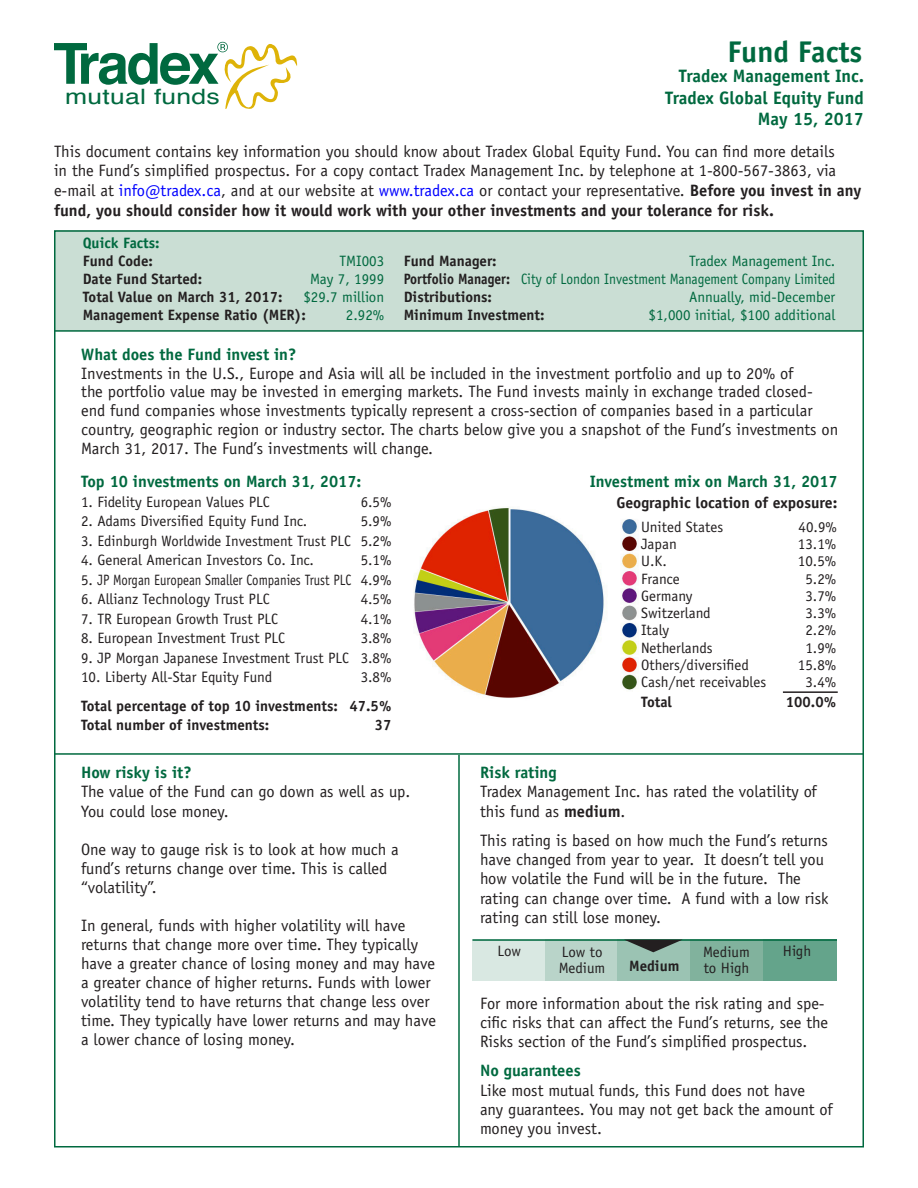
<style>
.page{position:relative;width:918px;height:1188px;background:#fff}
.page>*{position:absolute;margin:0;border:0;box-sizing:border-box;transform-origin:0 0}
.t1{font:700 30px "Officina Sans Std";color:#00693f}
.t2{font:21.15px "Helvetica";letter-spacing:.01em;color:#00693f;scale:1.25 1}
.t3{font:700 18px "Officina Sans Std";color:#00693f}
.t4{font:16.5px/19px "Officina Sans Std";color:#231f20}
.t5{font:700 16.5px "Officina Sans Std";color:#00693f}
.t6{font:700 15.75px "Officina Sans Std";color:#231f20}
.t7{font:15px "Officina Sans Std";color:#231f20}
.t8{font:700 15px "Officina Sans Std";color:#231f20}
.t9{font:15px "Officina Sans Std";color:#00693f}
.t10{font:15px "Officina Sans Std";color:#00693f;scale:.9 1}
.t11{font:15px "Officina Sans Std";letter-spacing:-.02em;color:#00693f}
.t12{font:700 15px "Officina Sans Std";color:#00693f}
.s1{color:#00f}
.s2{font-weight:700}
.s3{font-weight:700;color:#231f20}
</style>
<div class="page">
<div style="left:54px;top:230px;width:810px;height:101px;background:#caded4"></div>
<img style="left:413px;top:507px;width:226px;height:191px">
<hr style="left:54px;top:330px;width:810px;height:2px;background:#00693f">
<hr style="left:783px;top:691px;width:55px;height:2px;background:#231f20">
<hr style="left:54px;top:753px;width:810px;height:2px;background:#00693f">
<hr style="left:458px;top:755px;width:2px;height:391px;background:#00693f">
<div style="left:472px;top:939px;width:74px;height:42px;background:#d9e8e2"></div>
<div style="left:545px;top:939px;width:74px;height:42px;background:#b9d4c9"></div>
<div style="left:618px;top:939px;width:73px;height:42px;background:#9bc3b3"></div>
<div style="left:690px;top:939px;width:74px;height:42px;background:#81b29d"></div>
<div style="left:763px;top:939px;width:73px;height:42px;background:#64a48b"></div>
<hr style="left:472px;top:939px;width:365px;height:2px;background:#00693f">
<svg style="left:54px;top:41px;width:244px;height:68px"></svg>
<svg style="left:624px;top:939px;width:59px;height:2px"></svg>
<p class="t1" style="left:727px;top:34px;width:136px">Fund Facts</p>
<p class="t3" style="left:679px;top:65px;width:187px">Tradex Management Inc.</p>
<p class="t3" style="left:665px;top:86px;width:200px">Tradex Global Equity Fund</p>
<p class="t3" style="left:758px;top:108px;width:108px">May 15, 2017</p>
<p class="t4" style="left:54px;top:141px;width:809px;line-height:19.8px">This document contains key information you should know about Tradex Global Equity Fund. You can find more details<br>in the Fund’s simplified prospectus. For a copy contact Tradex Management Inc. by telephone at 1-800-567-3863, via e-mail at <span class="s1">info@tradex.ca</span>, and at our website at <span class="s1">www.tradex.ca</span> or contact your representative. <span class="s2">Before you invest in any fund, you should consider how it would work with your other investments and your tolerance for risk.</span></p>
<p class="t2" style="left:65px;top:80px;width:125px">mutual funds</p>
<p class="t12" style="left:83px;top:233px;width:78px">Quick Facts:</p>
<p class="t8" style="left:83px;top:251px;width:72px">Fund Code:</p>
<p class="t9" style="left:340px;top:252px;width:46px">TMI003</p>
<p class="t8" style="left:404px;top:251px;width:95px">Fund Manager:</p>
<p class="t11" style="left:689px;top:252px;width:148px">Tradex Management Inc.</p>
<p class="t8" style="left:83px;top:269px;width:121px">Date Fund Started:</p>
<p class="t9" style="left:310px;top:270px;width:76px">May 7, 1999</p>
<p class="t10" style="left:404px;top:270px;width:481px"><span class="s3">Portfolio Manager:</span> City of London Investment Management Company Limited</p>
<p class="t8" style="left:83px;top:287px;width:201px">Total Value on March 31, 2017:</p>
<p class="t9" style="left:303px;top:288px;width:82px">$29.7 million</p>
<p class="t8" style="left:404px;top:287px;width:90px">Distributions:</p>
<p class="t9" style="left:689px;top:288px;width:148px">Annually, mid-December</p>
<p class="t8" style="left:83px;top:305px;width:225px">Management Expense Ratio (MER):</p>
<p class="t9" style="left:346px;top:306px;width:40px">2.92%</p>
<p class="t8" style="left:404px;top:305px;width:142px">Minimum Investment:</p>
<p class="t9" style="left:649px;top:306px;width:188px">$1,000 initial, $100 additional</p>
<p class="t5" style="left:81px;top:344px;width:217px">What does the Fund invest in?</p>
<p class="t4" style="left:81px;top:364px;width:759px">Investments in the U.S., Europe and Asia will all be included in the investment portfolio and up to 20% of<br>the portfolio value may be invested in emerging markets. The Fund invests mainly in exchange traded closed&shy;end fund companies whose investments typically represent a cross-section of companies based in a particular country, geographic region or industry sector. The charts below give you a snapshot of the Fund’s investments on March 31, 2017. The Fund’s investments will change.</p>
<p class="t5" style="left:81px;top:472px;width:282px">Top 10 investments on March 31, 2017:</p>
<p class="t7" style="left:81px;top:493px;width:190px">1. Fidelity European Values PLC</p>
<p class="t7" style="left:361px;top:493px;width:32px">6.5%</p>
<p class="t7" style="left:81px;top:513px;width:228px">2. Adams Diversified Equity Fund Inc.</p>
<p class="t7" style="left:361px;top:513px;width:32px">5.9%</p>
<p class="t7" style="left:81px;top:532px;width:312px">3. Edinburgh Worldwide Investment Trust PLC 5.2%</p>
<p class="t7" style="left:81px;top:552px;width:235px">4. General American Investors Co. Inc.</p>
<p class="t7" style="left:361px;top:552px;width:32px">5.1%</p>
<p class="t7" style="left:81px;top:571px;width:312px">5. JP Morgan European Smaller Companies Trust PLC 4.9%</p>
<p class="t7" style="left:81px;top:591px;width:190px">6. Allianz Technology Trust PLC</p>
<p class="t7" style="left:361px;top:591px;width:32px">4.5%</p>
<p class="t7" style="left:81px;top:610px;width:199px">7. TR European Growth Trust PLC</p>
<p class="t7" style="left:361px;top:610px;width:32px">4.1%</p>
<p class="t7" style="left:81px;top:630px;width:206px">8. European Investment Trust PLC</p>
<p class="t7" style="left:361px;top:630px;width:32px">3.8%</p>
<p class="t7" style="left:81px;top:649px;width:312px">9. JP Morgan Japanese Investment Trust PLC 3.8%</p>
<p class="t7" style="left:81px;top:669px;width:193px">10. Liberty All-Star Equity Fund</p>
<p class="t7" style="left:361px;top:669px;width:32px">3.8%</p>
<p class="t8" style="left:81px;top:696px;width:312px">Total percentage of top 10 investments: 47.5%</p>
<p class="t8" style="left:81px;top:716px;width:190px">Total number of investments:</p>
<p class="t8" style="left:375px;top:716px;width:18px">37</p>
<p class="t5" style="left:81px;top:763px;width:112px">How risky is it?</p>
<p class="t4" style="left:81px;top:782px;width:331px">The value of the Fund can go down as well as up.<br>You could lose money.</p>
<p class="t4" style="left:81px;top:840px;width:319px">One way to gauge risk is to look at how much a fund’s returns change over time. This is called “volatility”.</p>
<p class="t4" style="left:81px;top:916px;width:357px">In general, funds with higher volatility will have returns that change more over time. They typically have a greater chance of losing money and may have a greater chance of higher returns. Funds with lower volatility tend to have returns that change less over time. They typically have lower returns and may have a lower chance of losing money.</p>
<p class="t5" style="left:590px;top:472px;width:250px">Investment mix on March 31, 2017</p>
<p class="t6" style="left:616px;top:492px;width:223px">Geographic location of exposure:</p>
<p class="t7" style="left:641px;top:518px;width:83px">United States</p>
<p class="t7" style="left:799px;top:518px;width:40px">40.9%</p>
<p class="t7" style="left:641px;top:535px;width:37px">Japan</p>
<p class="t7" style="left:798px;top:535px;width:40px">13.1%</p>
<p class="t7" style="left:641px;top:553px;width:27px">U.K.</p>
<p class="t7" style="left:798px;top:553px;width:40px">10.5%</p>
<p class="t7" style="left:641px;top:570px;width:40px">France</p>
<p class="t7" style="left:805px;top:570px;width:32px">5.2%</p>
<p class="t7" style="left:641px;top:587px;width:53px">Germany</p>
<p class="t7" style="left:805px;top:587px;width:32px">3.7%</p>
<p class="t7" style="left:641px;top:604px;width:71px">Switzerland</p>
<p class="t7" style="left:805px;top:604px;width:32px">3.3%</p>
<p class="t7" style="left:641px;top:622px;width:30px">Italy</p>
<p class="t7" style="left:805px;top:622px;width:32px">2.2%</p>
<p class="t7" style="left:641px;top:639px;width:73px">Netherlands</p>
<p class="t7" style="left:805px;top:639px;width:32px">1.9%</p>
<p class="t7" style="left:641px;top:656px;width:109px">Others/diversified</p>
<p class="t7" style="left:798px;top:656px;width:40px">15.8%</p>
<p class="t7" style="left:641px;top:673px;width:127px">Cash/net receivables</p>
<p class="t7" style="left:805px;top:673px;width:32px">3.4%</p>
<p class="t8" style="left:641px;top:693px;width:32px">Total</p>
<p class="t8" style="left:786px;top:693px;width:52px">100.0%</p>
<p class="t5" style="left:480px;top:763px;width:78px">Risk rating</p>
<p class="t4" style="left:480px;top:782px;width:338px">Tradex Management Inc. has rated the volatility of this fund as <span class="s2">medium</span>.</p>
<p class="t4" style="left:480px;top:831px;width:350px">This rating is based on how much the Fund’s returns have changed from year to year. It doesn’t tell you how volatile the Fund will be in the future. The rating can change over time. A fund with a low risk rating can still lose money.</p>
<p class="t7" style="left:497px;top:942px;width:25px">Low</p>
<p class="t7" style="left:783px;top:942px;width:30px">High</p>
<p class="t7" style="left:703px;top:943px;width:48px">Medium</p>
<p class="t7" style="left:704px;top:960px;width:47px">to High</p>
<p class="t7" style="left:562px;top:943px;width:42px">Low to</p>
<p class="t7" style="left:559px;top:960px;width:48px">Medium</p>
<p class="t8" style="left:629px;top:957px;width:52px">Medium</p>
<p class="t4" style="left:480px;top:993px;width:350px">For more information about the risk rating and spe&shy;cific risks that can affect the Fund’s returns, see the<br>Risks section of the Fund’s simplified prospectus.</p>
<p class="t5" style="left:480px;top:1061px;width:102px">No guarantees</p>
<p class="t4" style="left:480px;top:1080px;width:354px">Like most mutual funds, this Fund does not have<br>any guarantees. You may not get back the amount of money you invest.</p>
</div>
